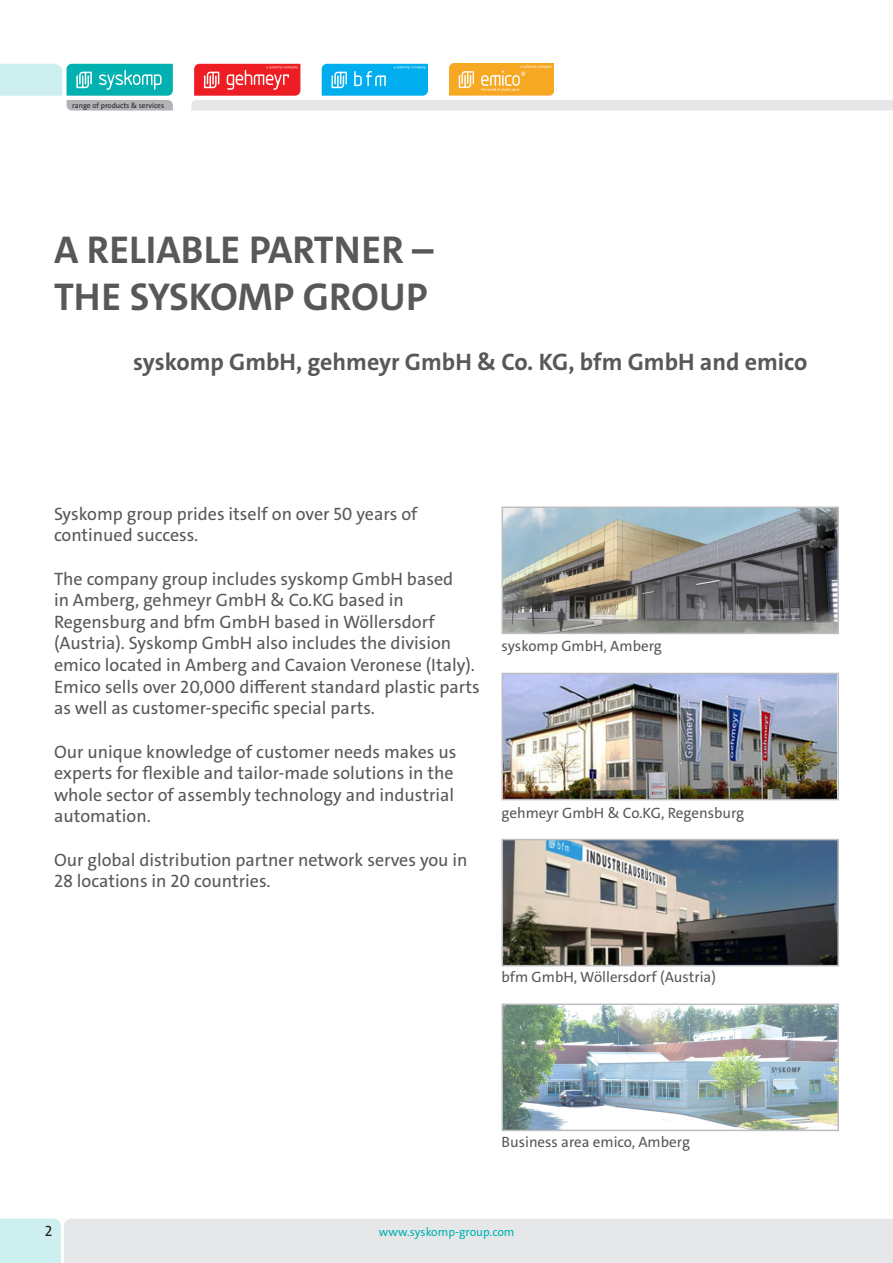
<style>
.page{position:relative;width:893px;height:1263px;background:#fff}
.page>*{position:absolute;margin:0;border:0;box-sizing:border-box;transform-origin:0 0}
.h1_-_titel{font:700 39px "The Sans C4 s";color:#57585a}
.h1_-_titel-2{font:700 24px "The Sans C4 s";color:#57585a}
.h1_-_titel-3{font:18px/21.6px "The Sans C4 s";color:#57585a}
.t1{font:15px "The Sans C4 s";color:#57585a}
.t2{font:15px "The Sans C4 s";color:#231f20}
.t3{font:12px "The Sans C4 s";color:#00b1b0}
.t4{font:7.5px "The Sans C4 s";color:#231f20}
</style>
<div class="page">
<svg style="left:0;top:1218px;width:893px;height:45px;background:#e4e7e9"></svg>
<svg style="left:0;top:64px;width:173px;height:47px"></svg>
<svg style="left:191px;top:64px;width:702px;height:47px"></svg>
<img style="left:505px;top:509px;width:331px;height:122px">
<div style="left:502px;top:506px;width:337px;height:128px;border:2px solid #bcbdc0"></div>
<img style="left:505px;top:676px;width:331px;height:121px">
<div style="left:502px;top:673px;width:337px;height:127px;border:2px solid #bcbdc0"></div>
<img style="left:505px;top:1006px;width:331px;height:122px">
<div style="left:502px;top:1003px;width:337px;height:128px;border:2px solid #bcbdc0"></div>
<img style="left:505px;top:842px;width:331px;height:121px">
<div style="left:502px;top:839px;width:337px;height:127px;border:2px solid #bcbdc0"></div>
<p class="t4" style="left:72px;top:100px;width:93px">range of products &amp; services</p>
<p class="h1_-_titel" style="left:54px;top:224px;width:381px">A RELIABLE PARTNER –</p>
<p class="h1_-_titel" style="left:54px;top:271px;width:375px">THE SYSKOMP GROUP</p>
<p class="h1_-_titel-2" style="left:133px;top:346px;width:676px">syskomp GmbH, gehmeyr GmbH &amp; Co. KG, bfm GmbH and emico</p>
<p class="h1_-_titel-3" style="left:54px;top:503px;width:365px">Syskomp group prides itself on over 50 years of continued success.</p>
<p class="h1_-_titel-3" style="left:54px;top:568px;width:427px">The company group includes syskomp GmbH based<br>in Amberg, gehmeyr GmbH &amp; Co.KG based in Regensburg and bfm GmbH based in Wöllersdorf (Austria). Syskomp GmbH also includes the division emico located in Amberg and Cavaion Veronese (Italy).<br>Emico sells over 20,000 different standard plastic parts as well as customer-specific special parts.</p>
<p class="h1_-_titel-3" style="left:54px;top:741px;width:404px">Our unique knowledge of customer needs makes us experts for flexible and tailor-made solutions in the whole sector of assembly technology and industrial automation.</p>
<p class="h1_-_titel-3" style="left:54px;top:849px;width:415px">Our global distribution partner network serves you in<br>28 locations in 20 countries.</p>
<p class="t1" style="left:502px;top:637px;width:162px">syskomp GmbH, Amberg</p>
<p class="t1" style="left:502px;top:803px;width:244px">gehmeyr GmbH &amp; Co.KG, Regensburg</p>
<p class="t1" style="left:502px;top:967px;width:216px">bfm GmbH, Wöllersdorf (Austria)</p>
<p class="t1" style="left:502px;top:1132px;width:190px">Business area emico, Amberg</p>
<p class="t2" style="left:45px;top:1221px;width:9px">2</p>
<p class="t3" style="left:379px;top:1224px;width:137px">www.syskomp-group.com</p>
</div>
